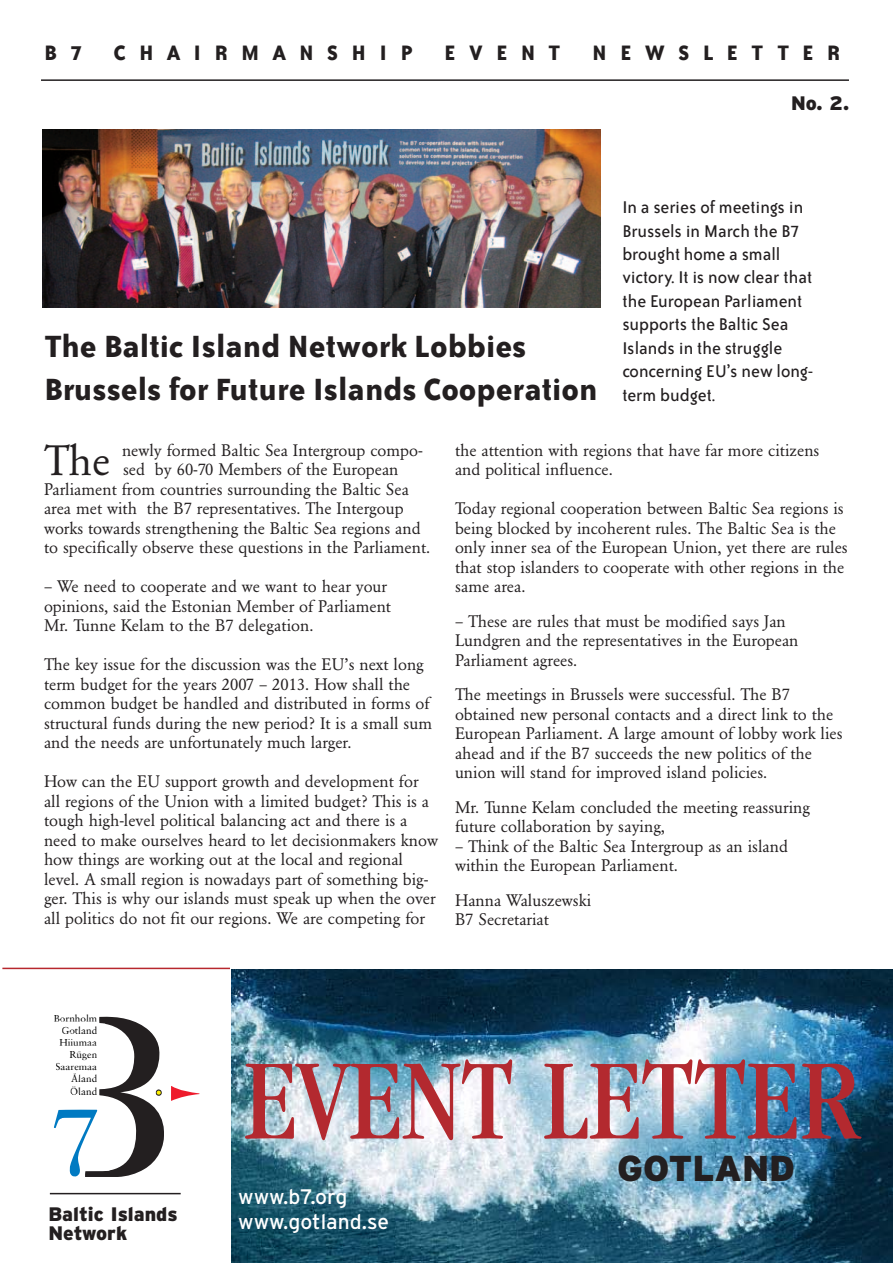
<style>
.page{position:relative;width:893px;height:1263px;background:#fff}
.page>*{position:absolute;margin:0;border:0;box-sizing:border-box;transform-origin:0 0}
.t1{font:condensed 118.5px "Garamond";color:#b3292f}
.t2{font:42.15px "Garamond BE";color:#231f20}
.t3{font:900 36px "Interstate";color:#231f20}
.t4{font:700 35.25px/42.8px "Bailey Sans ITC";color:#231f20}
.t5{font:700 24px "Bailey Sans ITC";letter-spacing:.56em;color:#231f20}
.t6{font:21px/25.2px "Interstate";color:#fff}
.t7{font:19.5px/23.5px "Bailey Sans ITC";color:#231f20}
.t8{font:900 19.5px/19.5px "Interstate";color:#231f20}
.t9{font:16.5px/19.5px "Garamond BE";color:#231f20}
.t10{font:10.05px/12.1px "Sabon";color:#000;text-align:right}
</style>
<div class="page">
<img style="left:232px;top:969px;width:661px;height:294px">
<svg style="left:171px;top:1086px;width:29px;height:15px"></svg>
<svg style="left:54px;top:1016px;width:110px;height:161px"></svg>
<hr style="left:41px;top:79px;width:808px;height:2px;background:#231f20">
<hr style="left:2px;top:968px;width:228px;height:1px;background:#b7272d">
<img style="left:43px;top:129px;width:558px;height:178px">
<hr style="left:50px;top:1193px;width:131px;height:1px;background:#231f20">
<h3 class="t5" style="left:44px;top:44px;width:40px">B 7</h3>
<h3 class="t5" style="left:114px;top:44px;width:300px">CHAIRMANSHIP</h3>
<h3 class="t5" style="left:444px;top:44px;width:118px">EVENT</h3>
<h3 class="t5" style="left:592px;top:44px;width:250px">NEWSLETTER</h3>
<p class="t8" style="left:791px;top:93px;width:60px">No. 2.</p>
<p class="t7" style="left:622px;top:197px;width:192px">In a series of meetings in<br>Brussels in March the B7 brought home a small victory. It is now clear that the European Parliament supports the Baltic Sea<br>Islands in the struggle concerning EU’s new long&shy;term budget.</p>
<h3 class="t4" style="left:44px;top:327px;width:555px">The Baltic Island Network Lobbies<br>Brussels for Future Islands Cooperation</h3>
<h2 class="t2" style="left:44px;top:444px;width:68px">The</h2>
<p class="t9" style="left:122px;top:442px;width:302px">newly formed Baltic Sea Intergroup compo-</p>
<p class="t9" style="left:455px;top:442px;width:366px">the attention with regions that have far more citizens and political influence.</p>
<p class="t9" style="left:455px;top:500px;width:394px">Today regional cooperation between Baltic Sea regions is being blocked by incoherent rules. The Baltic Sea is the only inner sea of the European Union, yet there are rules that stop islanders to cooperate with other regions in the same area.</p>
<p class="t9" style="left:455px;top:613px;width:345px">– These are rules that must be modified says Jan<br>Lundgren and the representatives in the European<br>Parliament agrees.</p>
<p class="t9" style="left:455px;top:686px;width:389px">The meetings in Brussels were successful. The B7 obtained new personal contacts and a direct link to the European Parliament. A large amount of lobby work lies ahead and if the B7 succeeds the new politics of the union will stand for improved island policies.</p>
<p class="t9" style="left:455px;top:799px;width:356px">Mr. Tunne Kelam concluded the meeting reassuring future collaboration by saying,</p>
<p class="t9" style="left:455px;top:838px;width:334px">– Think of the Baltic Sea Intergroup as an island within the European Parliament.</p>
<p class="t9" style="left:455px;top:892px;width:138px">Hanna Waluszewski<br>B7 Secretariat</p>
<p class="t9" style="left:123px;top:461px;width:277px">sed by 60-70 Members of the European</p>
<p class="t9" style="left:44px;top:481px;width:366px">Parliament from countries surrounding the Baltic Sea</p>
<p class="t9" style="left:44px;top:500px;width:361px">area met with the B7 representatives. The Intergoup</p>
<p class="t9" style="left:44px;top:520px;width:378px">works towards strengthening the Baltic Sea regions and</p>
<p class="t9" style="left:44px;top:539px;width:388px">to specifically observe these questions in the Parliament.</p>
<p class="t9" style="left:44px;top:578px;width:349px">– We need to cooperate and we want to hear your opinions, said the Estonian Member of Parliament<br>Mr. Tunne Kelam to the B7 delegation.</p>
<p class="t9" style="left:44px;top:656px;width:390px">The key issue for the discussion was the EU’s next long term budget for the years 2007 – 2013. How shall the common budget be handled and distributed in forms of structural funds during the new period? It is a small sum and the needs are unfortunately much larger.</p>
<p class="t9" style="left:44px;top:773px;width:395px">How can the EU support growth and development for all regions of the Union with a limited budget? This is a tough high-level political balancing act and there is a need to make ourselves heard to let decisionmakers know how things are working out at the local and regional level. A small region is nowadays part of something big&shy;ger. This is why our islands must speak up when the over all politics do not fit our regions. We are competing for</p>
<p class="t10" style="left:54px;top:1013px;width:45px">Bornholm<br>Gotland<br>Hiiumaa<br>Rügen<br>Saaremaa<br>Åland<br>Öland</p>
<p class="t8" style="left:49px;top:1204px;width:131px">Baltic Islands<br>Network</p>
<h1 class="t1" style="left:244px;top:1055px;width:616px">EVENT LETTER</h1>
<p class="t6" style="left:238px;top:1184px;width:152px">www.b7.org www.gotland.se</p>
<h3 class="t3" style="left:617px;top:1147px;width:179px">GOTLAND</h3>
</div>
